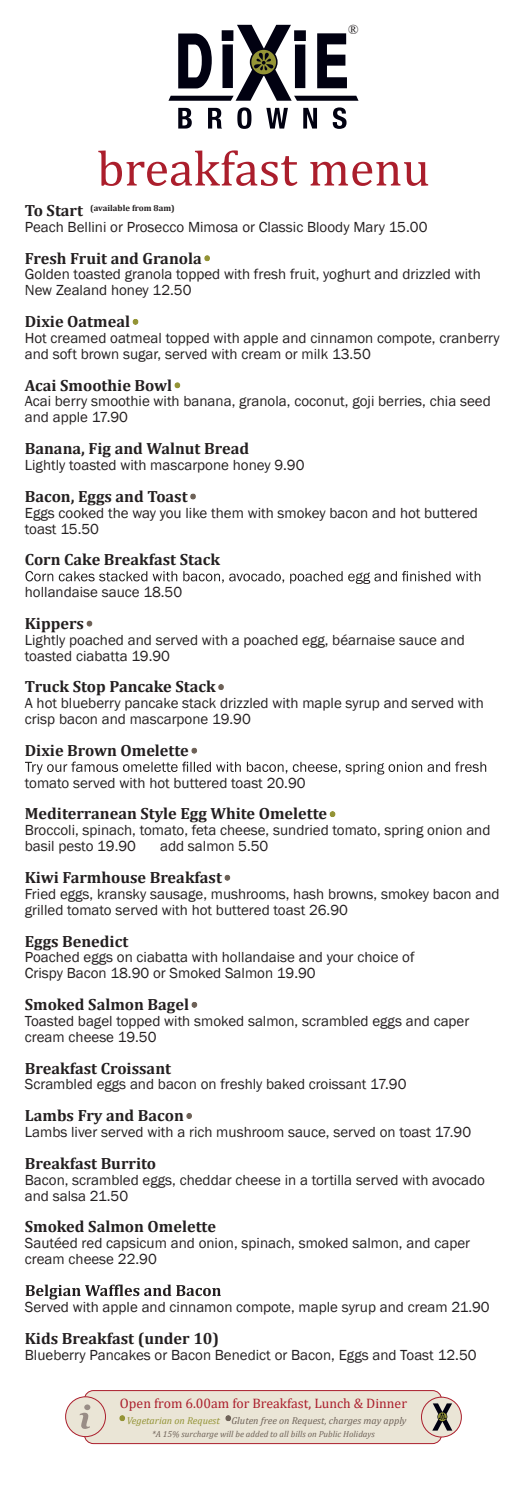
<style>
.page{position:relative;width:527px;height:1489px;background:#fff}
.page>*{position:absolute;margin:0;border:0;box-sizing:border-box;transform-origin:0 0}
.t1{font:50px "Cambria";color:#ab1e2c}
.t2{font:700 16.25px "Cambria";color:#231f20}
.t3{font:15px/15.9px "Franklin Gothic";color:#231f20}
.t4{font:13.75px "Cambria";color:#ab1e2c}
.t5{font:13.75px "Times New Roman";color:#231f20}
.t6{font:italic 10px "Cambria";color:#6f6359}
.t7{font:italic 8.75px "Cambria";color:#6f6359}
.t8{font:700 8.75px "Cambria";color:#231f20}
.s1{font-size:16.25px}
.s2{color:#949436}
</style>
<div class="page">
<svg style="left:178px;top:108px;width:13px;height:20px"></svg>
<svg style="left:208px;top:108px;width:14px;height:20px"></svg>
<svg style="left:237px;top:107px;width:14px;height:22px"></svg>
<svg style="left:266px;top:108px;width:22px;height:20px"></svg>
<svg style="left:303px;top:108px;width:14px;height:20px"></svg>
<svg style="left:332px;top:107px;width:14px;height:22px"></svg>
<svg style="left:168px;top:25px;width:190px;height:76px"></svg>
<svg style="left:204px;top:255px;width:6px;height:7px"></svg>
<svg style="left:132px;top:319px;width:7px;height:6px"></svg>
<svg style="left:174px;top:382px;width:7px;height:7px"></svg>
<svg style="left:190px;top:493px;width:6px;height:7px"></svg>
<svg style="left:25px;top:571px;width:455px;height:13px"></svg>
<svg style="left:86px;top:620px;width:7px;height:7px"></svg>
<svg style="left:218px;top:684px;width:6px;height:6px"></svg>
<svg style="left:191px;top:747px;width:6px;height:7px"></svg>
<svg style="left:25px;top:761px;width:460px;height:13px"></svg>
<svg style="left:329px;top:811px;width:7px;height:6px"></svg>
<svg style="left:224px;top:874px;width:7px;height:7px"></svg>
<svg style="left:191px;top:1002px;width:7px;height:6px"></svg>
<svg style="left:186px;top:1113px;width:6px;height:6px"></svg>
<svg style="left:26px;top:1284px;width:195px;height:15px"></svg>
<div style="left:84px;top:1390px;width:357px;height:53px;background:#eae5d6;border-radius:9px"></div>
<div style="left:84px;top:1389px;width:357px;height:54px;border:1px solid #ab1e2c;border-radius:9px"></div>
<div style="left:65px;top:1396px;width:40px;height:40px;background:#eae5d6;border-radius:50%"></div>
<div style="left:65px;top:1396px;width:41px;height:40px;border:1px solid #ab1e2c;border-radius:50%"></div>
<svg style="left:79px;top:1404px;width:11px;height:24px"></svg>
<div style="left:421px;top:1396px;width:40px;height:40px;background:#eae5d6;border-radius:50%"></div>
<div style="left:420px;top:1396px;width:41px;height:41px;border:1px solid #ab1e2c;border-radius:50%"></div>
<svg style="left:432px;top:1403px;width:20px;height:27px"></svg>
<svg style="left:119px;top:1415px;width:6px;height:7px"></svg>
<svg style="left:225px;top:1415px;width:6px;height:6px"></svg>
<p class="t5" style="left:348px;top:20px;width:12px">®</p>
<h1 class="t1" style="left:97px;top:139px;width:334px">breakfast menu</h1>
<p class="t8" style="left:25px;top:202px;width:151px"><span class="s1">To Start</span> (available from 8am)</p>
<p class="t3" style="left:25px;top:219px;width:404px">Peach Bellini or Prosecco Mimosa or Classic Bloody Mary 15.00</p>
<p class="t2" style="left:25px;top:246px;width:178px">Fresh Fruit and Granola</p>
<p class="t3" style="left:25px;top:267px;width:457px">Golden toasted granola topped with fresh fruit, yoghurt and drizzled with<br>New Zealand honey 12.50</p>
<p class="t2" style="left:25px;top:310px;width:107px">Dixie Oatmeal</p>
<p class="t3" style="left:25px;top:330px;width:476px">Hot creamed oatmeal topped with apple and cinnamon compote, cranberry and soft brown sugar, served with cream or milk 13.50</p>
<p class="t2" style="left:25px;top:373px;width:149px">Acai Smoothie Bowl</p>
<p class="t3" style="left:25px;top:394px;width:467px">Acai berry smoothie with banana, granola, coconut, goji berries, chia seed and apple 17.90</p>
<p class="t2" style="left:25px;top:437px;width:225px">Banana, Fig and Walnut Bread</p>
<p class="t3" style="left:25px;top:457px;width:281px">Lightly toasted with mascarpone honey 9.90</p>
<p class="t2" style="left:25px;top:485px;width:164px">Bacon, Eggs and Toast</p>
<p class="t3" style="left:25px;top:505px;width:454px">Eggs cooked the way you like them with smokey bacon and hot buttered toast 15.50</p>
<p class="t2" style="left:25px;top:548px;width:196px">Corn Cake Breakfast Stack</p>
<p class="t3" style="left:25px;top:584px;width:159px">hollandaise sauce 18.50</p>
<p class="t2" style="left:25px;top:612px;width:61px">Kippers</p>
<p class="t3" style="left:25px;top:632px;width:441px">Lightly poached and served with a poached egg, béarnaise sauce and toasted ciabatta 19.90</p>
<p class="t2" style="left:25px;top:675px;width:192px">Truck Stop Pancake Stack</p>
<p class="t3" style="left:25px;top:695px;width:460px">A hot blueberry pancake stack drizzled with maple syrup and served with crisp bacon and mascarpone 19.90</p>
<p class="t2" style="left:25px;top:739px;width:165px">Dixie Brown Omelette</p>
<p class="t3" style="left:25px;top:775px;width:282px">tomato served with hot buttered toast 20.90</p>
<p class="t2" style="left:25px;top:802px;width:303px">Mediterranean Style Egg White Omelette</p>
<p class="t3" style="left:25px;top:822px;width:466px">Broccoli, spinach, tomato, feta cheese, sundried tomato, spring onion and basil pesto 19.90</p>
<p class="t3" style="left:160px;top:838px;width:110px">add salmon 5.50</p>
<p class="t2" style="left:25px;top:866px;width:198px">Kiwi Farmhouse Breakfast</p>
<p class="t3" style="left:25px;top:886px;width:476px">Fried eggs, kransky sausage, mushrooms, hash browns, smokey bacon and grilled tomato served with hot buttered toast 26.90</p>
<p class="t2" style="left:25px;top:929px;width:105px">Eggs Benedict</p>
<p class="t3" style="left:25px;top:949px;width:391px">Poached eggs on ciabatta with hollandaise and your choice of<br>Crispy Bacon 18.90 or Smoked Salmon 19.90</p>
<p class="t2" style="left:25px;top:993px;width:165px">Smoked Salmon Bagel</p>
<p class="t3" style="left:25px;top:1013px;width:445px">Toasted bagel topped with smoked salmon, scrambled eggs and caper cream cheese 19.50</p>
<p class="t2" style="left:25px;top:1056px;width:148px">Breakfast Croissant</p>
<p class="t3" style="left:25px;top:1076px;width:383px">Scrambled eggs and bacon on freshly baked croissant 17.90</p>
<p class="t2" style="left:25px;top:1104px;width:160px">Lambs Fry and Bacon</p>
<p class="t3" style="left:25px;top:1124px;width:447px">Lambs liver served with a rich mushroom sauce, served on toast 17.90</p>
<p class="t2" style="left:25px;top:1151px;width:133px">Breakfast Burrito</p>
<p class="t3" style="left:25px;top:1172px;width:461px">Bacon, scrambled eggs, cheddar cheese in a tortilla served with avocado and salsa 21.50</p>
<p class="t2" style="left:25px;top:1215px;width:192px">Smoked Salmon Omelette</p>
<p class="t3" style="left:25px;top:1235px;width:446px">Sautéed red capsicum and onion, spinach, smoked salmon, and caper cream cheese 22.90</p>
<p class="t3" style="left:25px;top:1299px;width:466px">Served with apple and cinnamon compote, maple syrup and cream 21.90</p>
<p class="t2" style="left:25px;top:1326px;width:196px">Kids Breakfast (under 10)</p>
<p class="t3" style="left:25px;top:1346px;width:453px">Blueberry Pancakes or Bacon Benedict or Bacon, Eggs and Toast 12.50</p>
<p class="t4" style="left:120px;top:1394px;width:288px">Open from 6.00am for Breakfast, Lunch &amp; Dinner</p>
<p class="t6" style="left:120px;top:1412px;width:287px"><sup>o</sup> <span class="s2">Vegetarian on Request</span> <sup>o</sup> Gluten free on Request, charges may apply</p>
<p class="t7" style="left:152px;top:1427px;width:224px">*A 15% surcharge will be added to all bills on Public Holidays</p>
</div>
